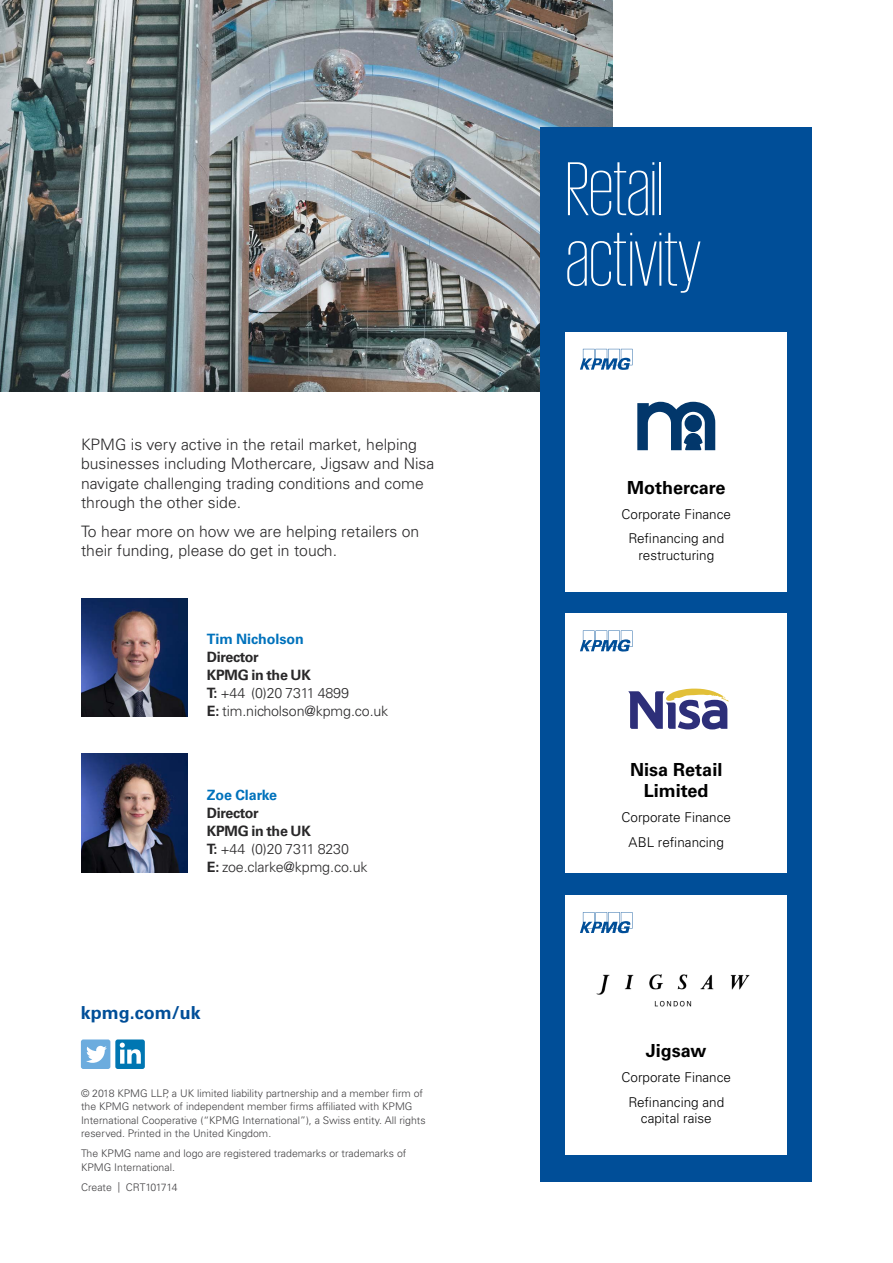
<style>
.page{position:relative;width:893px;height:1263px;background:#fff}
.page>*{position:absolute;margin:0;border:0;box-sizing:border-box;transform-origin:0 0}
.t1{font:200 78px/70.5px "KPMG";color:#fff}
.t2{font:700 18px/21.6px "Univers LT Std";color:#000;text-align:center}
.t3{font:700 18px "Univers 65";color:#004e98}
.t4{font:300 15.75px/19.5px "Univers LT Std";color:#292829}
.t5{font:300 14.25px/18px "Univers LT Std";letter-spacing:-.01em;color:#292829}
.t6{font:700 14.25px "Univers LT Std";color:#0072bc}
.t7{font:300 13.5px/24.8px "Univers LT Std";color:#000;text-align:center}
.t8{font:300 10.5px/13.5px "Univers LT Std";color:#414042}
.s1{font-weight:700}
</style>
<div class="page">
<img style="left:0;top:0;width:613px;height:391px">
<div style="left:540px;top:128px;width:272px;height:1054px;background:#004e98"></div>
<div style="left:565px;top:332px;width:222px;height:259px;background:#fff"></div>
<svg style="left:580px;top:349px;width:52px;height:21px"></svg>
<svg style="left:637px;top:402px;width:78px;height:48px"></svg>
<div style="left:685px;top:415px;width:17px;height:17px;background:#02376b;border-radius:50%"></div>
<div style="left:565px;top:614px;width:222px;height:259px;background:#fff"></div>
<svg style="left:580px;top:630px;width:52px;height:21px"></svg>
<svg style="left:628px;top:688px;width:101px;height:41px"></svg>
<div style="left:565px;top:895px;width:222px;height:260px;background:#fff"></div>
<svg style="left:580px;top:912px;width:52px;height:21px"></svg>
<img style="left:596px;top:974px;width:154px;height:32px">
<img style="left:82px;top:598px;width:106px;height:119px">
<img style="left:82px;top:753px;width:106px;height:119px">
<div style="left:81px;top:1039px;width:29px;height:30px;background:#6cacde;border-radius:2px"></div>
<svg style="left:86px;top:1046px;width:21px;height:17px"></svg>
<div style="left:115px;top:1039px;width:30px;height:30px;background:#0076b2;border-radius:2px"></div>
<svg style="left:120px;top:1042px;width:21px;height:22px"></svg>
<h3 class="t4" style="left:81px;top:434px;width:355px">KPMG is very active in the retail market, helping businesses including Mothercare, Jigsaw and Nisa navigate challenging trading conditions and come through the other side.</h3>
<h3 class="t4" style="left:81px;top:521px;width:340px">To hear more on how we are helping retailers on their funding, please do get in touch.</h3>
<h3 class="t6" style="left:207px;top:631px;width:99px">Tim Nicholson</h3>
<h3 class="t5" style="left:207px;top:648px;width:183px"><span class="s1">Director<br>KPMG in the UK<br>T:</span> +44 (0)20 7311 4899<br><span class="s1">E:</span> tim.nicholson@kpmg.co.uk</h3>
<h3 class="t6" style="left:207px;top:786px;width:72px">Zoe Clarke</h3>
<h3 class="t5" style="left:207px;top:803px;width:162px"><span class="s1">Director<br>KPMG in the UK<br>T:</span> +44 (0)20 7311 8230<br><span class="s1">E:</span> zoe.clarke@kpmg.co.uk</h3>
<h2 class="t3" style="left:81px;top:1002px;width:121px">kpmg.com/uk</h2>
<p class="t8" style="left:81px;top:1086px;width:346px">© 2018 KPMG LLP, a UK limited liability partnership and a member firm of the KPMG network of independent member firms affiliated with KPMG International Cooperative (“KPMG International”), a Swiss entity. All rights reserved. Printed in the United Kingdom.</p>
<p class="t8" style="left:81px;top:1147px;width:327px">The KPMG name and logo are registered trademarks or trademarks of<br>KPMG International.</p>
<p class="t8" style="left:81px;top:1180px;width:98px">Create | CRT101714</p>
<h1 class="t1" style="left:565px;top:152px;width:137px">Retail activity</h1>
<h2 class="t2" style="left:627px;top:477px;width:100px">Mothercare</h2>
<p class="t7" style="left:621px;top:501px;width:111px">Corporate Finance<br>Refinancing and</p>
<p class="t7" style="left:638px;top:542px;width:77px">restructuring</p>
<h2 class="t2" style="left:630px;top:759px;width:94px">Nisa Retail<br>Limited</h2>
<p class="t7" style="left:621px;top:805px;width:111px">Corporate Finance<br>ABL refinancing</p>
<h2 class="t2" style="left:646px;top:1040px;width:62px">Jigsaw</h2>
<p class="t7" style="left:621px;top:1065px;width:111px">Corporate Finance<br>Refinancing and</p>
<p class="t7" style="left:641px;top:1106px;width:72px">capital raise</p>
</div>
